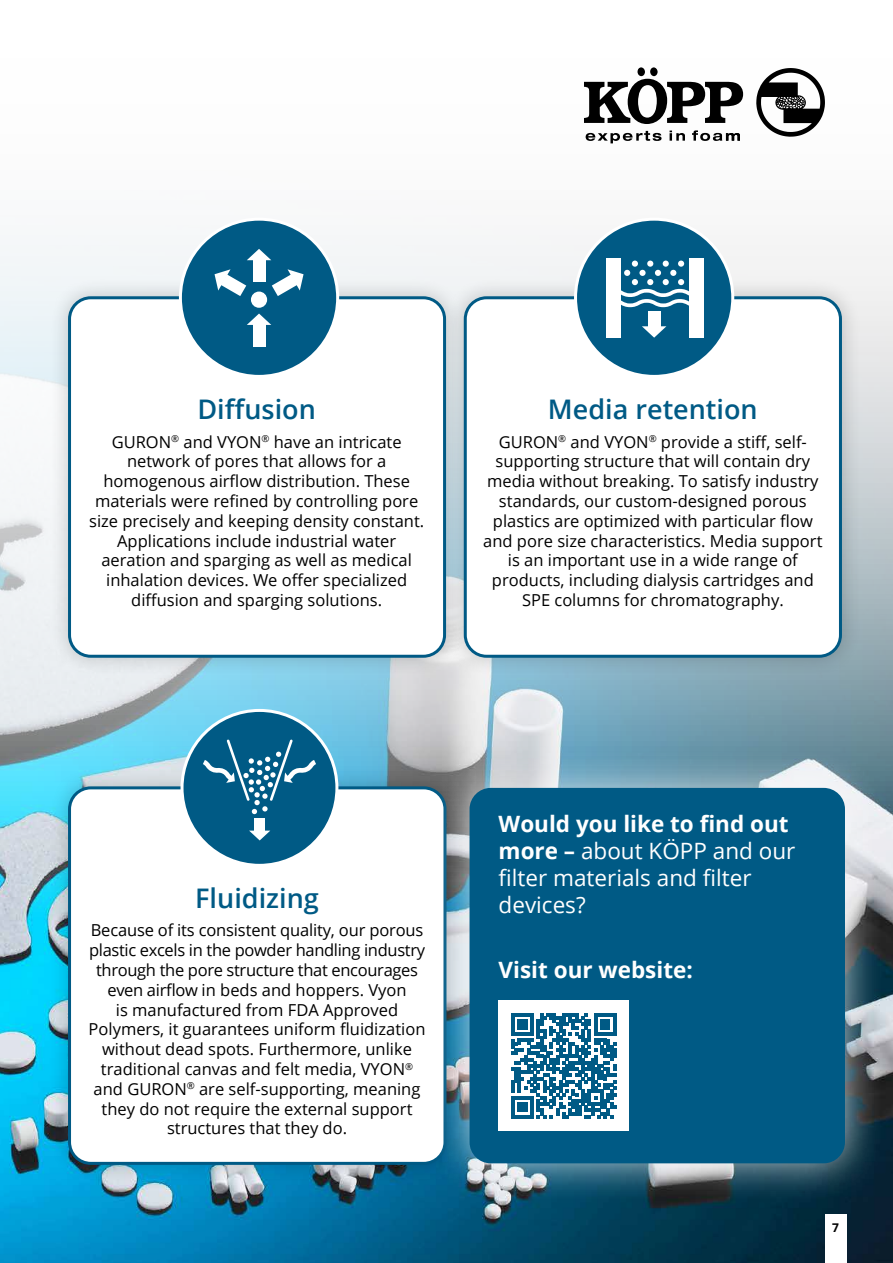
<style>
.page{position:relative;width:893px;height:1263px;background:#fff}
.page>*{position:absolute;margin:0;border:0;box-sizing:border-box;transform-origin:0 0}
.t1{font:600 27px "Open Sans";color:#005a85}
.t2{font:22.5px/27px "Open Sans";color:#fff}
.t3{font:700 22.5px "Open Sans";color:#fff}
.t4{font:16.5px/19.8px "Open Sans";color:#000;text-align:center}
.t5{font:700 12px "Open Sans";color:#000}
.s1{font-weight:700}
</style>
<div class="page">
<img style="left:0;top:92px;width:893px;height:1171px">
<svg style="left:584px;top:67px;width:159px;height:57px"></svg>
<svg style="left:586px;top:130px;width:154px;height:13px"></svg>
<img style="left:726px;top:133px;width:14px;height:8px">
<svg style="left:756px;top:68px;width:69px;height:69px"></svg>
<div style="left:49px;top:277px;width:417px;height:400px;background:#000;opacity:.2"></div>
<div style="left:70px;top:298px;width:375px;height:358px;background:#fff;border-radius:21px"></div>
<div style="left:68px;top:296px;width:378px;height:362px;border:3px solid #005a85;border-radius:21px"></div>
<div style="left:444px;top:277px;width:418px;height:400px;background:#000;opacity:.2"></div>
<div style="left:465px;top:298px;width:375px;height:358px;background:#fff;border-radius:21px"></div>
<div style="left:464px;top:296px;width:378px;height:362px;border:3px solid #005a85;border-radius:21px"></div>
<div style="left:575px;top:219px;width:158px;height:157px;background:#005a85;border-radius:50%"></div>
<div style="left:574px;top:218px;width:160px;height:160px;border:3px solid #fff;border-radius:50%"></div>
<div style="left:606px;top:258px;width:15px;height:80px;background:#fff"></div>
<div style="left:689px;top:258px;width:15px;height:80px;background:#fff"></div>
<svg style="left:621px;top:261px;width:68px;height:46px"></svg>
<div style="left:649px;top:311px;width:12px;height:16px;background:#fff"></div>
<svg style="left:642px;top:326px;width:24px;height:12px"></svg>
<div style="left:180px;top:219px;width:158px;height:157px;background:#005a85;border-radius:50%"></div>
<div style="left:179px;top:218px;width:160px;height:160px;border:3px solid #fff;border-radius:50%"></div>
<div style="left:253px;top:324px;width:12px;height:23px;background:#fff"></div>
<svg style="left:247px;top:314px;width:24px;height:11px"></svg>
<div style="left:253px;top:259px;width:12px;height:23px;background:#fff"></div>
<svg style="left:247px;top:249px;width:24px;height:11px"></svg>
<svg style="left:215px;top:269px;width:31px;height:27px"></svg>
<svg style="left:272px;top:269px;width:32px;height:27px"></svg>
<div style="left:251px;top:292px;width:16px;height:16px;background:#fff;border-radius:50%"></div>
<div style="left:48px;top:767px;width:418px;height:418px;background:#000;opacity:.2"></div>
<div style="left:70px;top:788px;width:375px;height:375px;background:#fff;border-radius:21px"></div>
<div style="left:68px;top:786px;width:378px;height:379px;border:3px solid #005a85;border-radius:21px"></div>
<div style="left:430px;top:748px;width:455px;height:455px;background:#fff;opacity:.75"></div>
<div style="left:469px;top:788px;width:376px;height:375px;background:#005a85;border-radius:21px"></div>
<div style="left:182px;top:710px;width:155px;height:155px;background:#005a85;border-radius:50%"></div>
<div style="left:181px;top:709px;width:157px;height:158px;border:3px solid #fff;border-radius:50%"></div>
<div style="left:254px;top:818px;width:11px;height:13px;background:#fff"></div>
<svg style="left:249px;top:831px;width:21px;height:9px"></svg>
<svg style="left:203px;top:739px;width:113px;height:75px"></svg>
<div style="left:499px;top:1000px;width:130px;height:131px;background:#fff"></div>
<svg style="left:511px;top:1013px;width:105px;height:105px"></svg>
<div style="left:825px;top:1214px;width:21px;height:49px;background:#fff"></div>
<h1 class="t1" style="left:197px;top:391px;width:120px">Diffusion</h1>
<p class="t4" style="left:89px;top:431px;width:337px">GURON<sup>®</sup> and VYON<sup>®</sup> have an intricate network of pores that allows for a homogenous airflow distribution. These materials were refined by controlling pore size precisely and keeping density constant.<br>Applications include industrial water aeration and sparging as well as medical inhalation devices. We offer specialized diffusion and sparging solutions.</p>
<h1 class="t1" style="left:548px;top:391px;width:211px">Media retention</h1>
<p class="t4" style="left:483px;top:431px;width:341px">GURON<sup>®</sup> and VYON<sup>®</sup> provide a stiff, self&shy;supporting structure that will contain dry media without breaking. To satisfy industry standards, our custom-designed porous plastics are optimized with particular flow and pore size characteristics. Media support is an important use in a wide range of products, including dialysis cartridges and SPE columns for chromatography.</p>
<h1 class="t1" style="left:195px;top:880px;width:125px">Fluidizing</h1>
<p class="t4" style="left:89px;top:920px;width:338px">Because of its consistent quality, our porous plastic excels in the powder handling industry through the pore structure that encourages even airflow in beds and hoppers. Vyon<br>is manufactured from FDA Approved Polymers, it guarantees uniform fluidization without dead spots. Furthermore, unlike traditional canvas and felt media, VYON<sup>® </sup>and GURON<sup>®</sup> are self-supporting, meaning they do not require the external support structures that they do.</p>
<h2 class="t2" style="left:499px;top:810px;width:298px"><span class="s1">Would you like to find out more –</span> about KÖPP and our filter materials and filter devices?</h2>
<h2 class="t3" style="left:499px;top:953px;width:196px">Visit our website:</h2>
<p class="t5" style="left:832px;top:1219px;width:8px">7</p>
</div>
